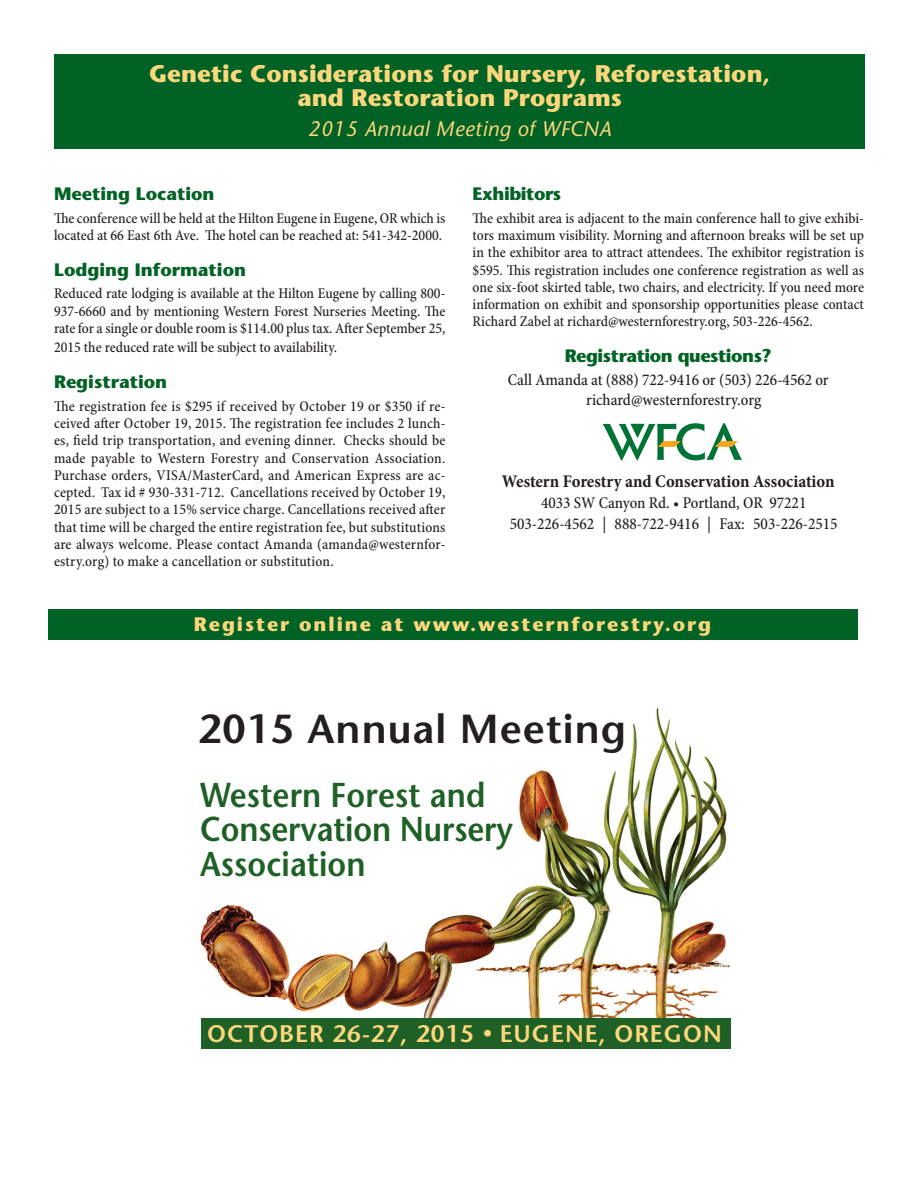
<style>
.page{position:relative;width:918px;height:1188px;background:#fff}
.page>*{position:absolute;margin:0;border:0;box-sizing:border-box;transform-origin:0 0}
.t1{font:600 40.5px "Stone Sans Std";letter-spacing:.025em;color:#231f20}
.t2{font:600 34.5px/34.5px "Stone Sans Std";letter-spacing:.005em;color:#1e6025;scale:.9 1}
.headers{font:700 24px/24px "Stone Sans Std";letter-spacing:.005em;color:#fed77d;text-align:center}
.t3{font:600 24px "Stone Sans Std";letter-spacing:.04em;color:#fed77d}
.headers-2{font:italic 500 21px "Stone Sans Std";letter-spacing:.02em;color:#fed77d}
.content_1{font:700 19.5px "Stone Sans Std";letter-spacing:.1em;color:#fed77d}
.Headers_2{font:700 18px "Stone Sans Std";color:#006224}
.Workshop_Info{font:700 condensed 18px "Minion Pro";letter-spacing:-.005em;color:#231f20}
.Headers_2-2{font:700 18px "Stone Sans Std";letter-spacing:-.025em;color:#006224}
.Workshop_Info-2{font:500 condensed 16.5px/19.5px "Minion Pro";color:#231f20}
.t4{font:500 condensed 15px/17.2px "Minion Pro";color:#231f20;text-align:justify}
.s1{font-size:19.5px}
</style>
<div class="page">
<div style="left:48px;top:609px;width:810px;height:30px;background:#006224"></div>
<div style="left:55px;top:54px;width:810px;height:94px;background:#006224"></div>
<svg style="left:603px;top:423px;width:139px;height:38px"></svg>
<img style="left:200px;top:707px;width:531px;height:340px">
<div style="left:201px;top:1019px;width:529px;height:30px;background:#1e6025"></div>
<p class="headers" style="left:149px;top:62px;width:623px">Genetic Considerations for Nursery, Reforestation, and Restoration Programs</p>
<p class="headers-2" style="left:308px;top:116px;width:304px">2015 Annual Meeting of WFCNA</p>
<p class="Headers_2" style="left:54px;top:183px;width:162px">Meeting Location</p>
<p class="t4" style="left:54px;top:210px;width:393px">The conference will be held at the Hilton Eugene in Eugene, OR which is located at 66 East 6th Ave. The hotel can be reached at: 541-342-2000.</p>
<p class="Headers_2" style="left:54px;top:259px;width:194px">Lodging Information</p>
<p class="t4" style="left:54px;top:286px;width:393px">Reduced rate lodging is available at the Hilton Eugene by calling 800- 937-6660 and by mentioning Western Forest Nurseries Meeting. The rate for a single or double room is $114.00 plus tax. After September 25,</p>
<p class="t4" style="left:54px;top:340px;width:285px">2015 the reduced rate will be subject to availability.</p>
<p class="Headers_2" style="left:54px;top:371px;width:115px">Registration</p>
<p class="t4" style="left:54px;top:398px;width:393px">The registration fee is $295 if received by October 19 or $350 if re&shy;ceived after October 19, 2015. The registration fee includes 2 lunch&shy;es, field trip transportation, and evening dinner. Checks should be made payable to Western Forestry and Conservation Association.<br>Purchase orders, VISA/MasterCard, and American Express are ac&shy;cepted. Tax id # 930-331-712. Cancellations received by October 19, 2015 are subject to a 15% service charge. Cancellations received after that time will be charged the entire registration fee, but substitutions are always welcome. Please contact Amanda (amanda@westernfor&shy;estry.org) to make a cancellation or substitution.</p>
<p class="Headers_2-2" style="left:473px;top:183px;width:90px">Exhibitors</p>
<p class="t4" style="left:473px;top:210px;width:393px">The exhibit area is adjacent to the main conference hall to give exhibi&shy;tors maximum visibility. Morning and afternoon breaks will be set up in the exhibitor area to attract attendees. The exhibitor registration is $595. This registration includes one conference registration as well as one six-foot skirted table, two chairs, and electricity. If you need more information on exhibit and sponsorship opportunities please contact Richard Zabel at richard@westernforestry.org, 503-226-4562.</p>
<p class="Headers_2-2" style="left:565px;top:345px;width:209px">Registration questions?</p>
<p class="Workshop_Info-2" style="left:586px;top:371px;width:244px;text-indent:-78px">Call Amanda at (888) 722-9416 or (503) 226-4562 or richard@westernforestry.org</p>
<p class="Workshop_Info" style="left:502px;top:469px;width:334px">Western Forestry and Conservation Association</p>
<p class="Workshop_Info-2" style="left:510px;top:493px;width:329px;line-height:21px;text-align:center">4033 SW Canyon Rd. • Portland, OR 97221<br>503-226-4562 | 888-722-9416 | Fax: 503-226-2515</p>
<p class="content_1" style="left:194px;top:612px;width:519px">Register online at www.westernforestry.org</p>
<p class="t1" style="left:198px;top:705px;width:429px">2015 Annual Meeting</p>
<p class="t2" style="left:200px;top:778px;width:349px">Western Forest and<br>Conservation Nursery<br>Association</p>
<p class="t3" style="left:207px;top:1019px;width:516px">OCTOBER 26-27, 2015 <span class="s1">•</span> EUGENE, OREGON</p>
</div>
